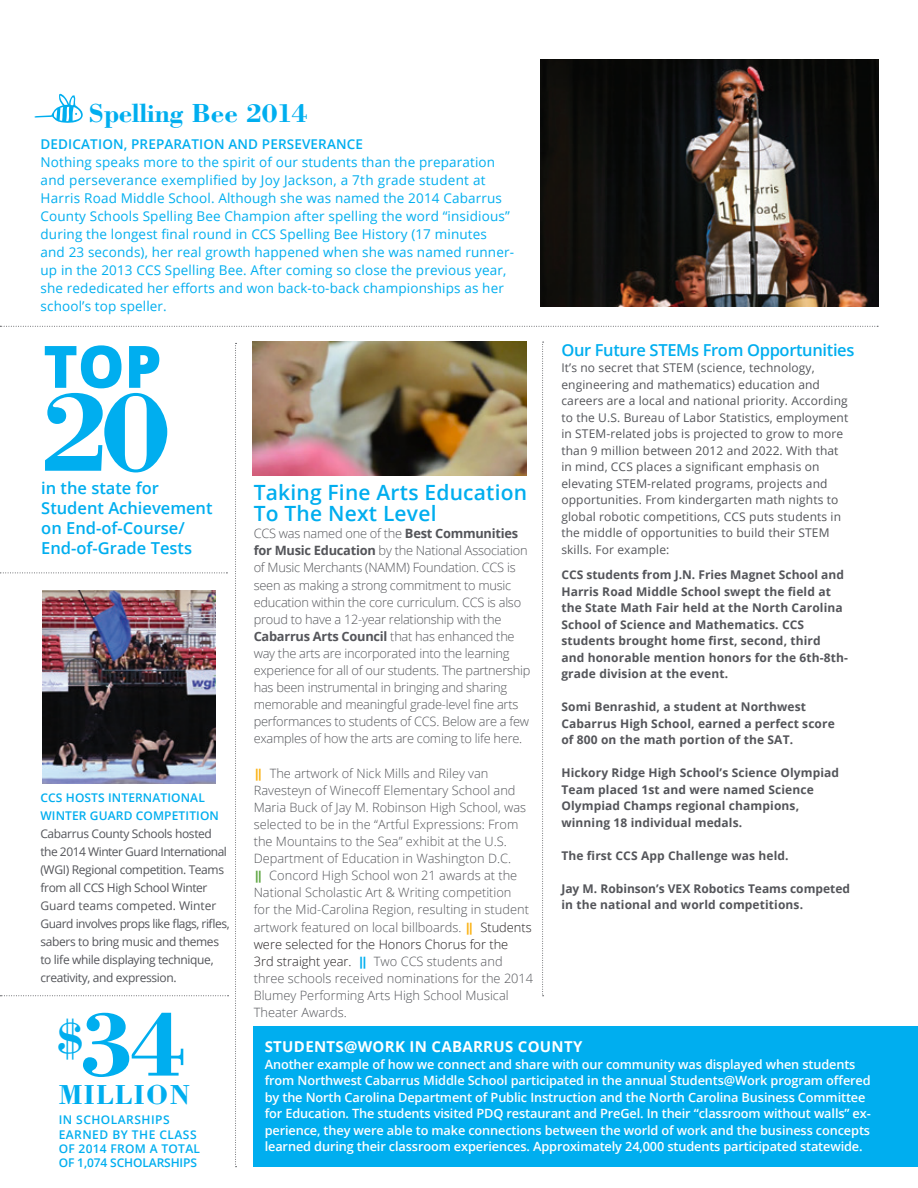
<style>
.page{position:relative;width:918px;height:1188px;background:#fff}
.page>*{position:absolute;margin:0;border:0;box-sizing:border-box;transform-origin:0 0}
.t1{font:700 117px "Bodoni";color:#00aeef}
.t2{font:700 94.5px "Bodoni";color:#00aeef}
.t3{font:800 58.5px "Open Sans";color:#00aeef}
.t4{font:700 47.25px "Bodoni";color:#00aeef}
.t5{font:700 28.35px "Bodoni";letter-spacing:.05em;color:#00aeef}
.t6{font:700 27px "Bodoni";color:#00aeef}
.t7{font:600 21px/21px "Open Sans";letter-spacing:.01em;color:#00aeef}
.t8{font:600 16.5px/19.8px "Open Sans";color:#00aeef}
.t9{font:600 16.5px "Open Sans";letter-spacing:-.02em;color:#00aeef}
.t10{font:700 15px "Open Sans";letter-spacing:.02em;color:#fff}
.t11{font:13.5px/18px "Open Sans";letter-spacing:.01em;color:#00aeef}
.t12{font:600 13.5px "Open Sans";letter-spacing:.01em;color:#00aeef}
.t13{font:300 12.9px/17.1px "Open Sans";color:#54555a}
.t14{font:300 12.9px/17.1px "Open Sans";letter-spacing:-.02em;color:#54555a}
.t15{font:600 12.75px/16.5px "Open Sans";letter-spacing:-.01em;color:#fff}
.t16{font:700 12px/16.5px "Open Sans";letter-spacing:.01em;color:#54555a}
.t17{font:12px/16.5px "Open Sans";letter-spacing:.01em;color:#54555a}
.t18{font:12px/18px "Open Sans";letter-spacing:-.03em;color:#54555a}
.t19{font:600 12px/14.4px "Open Sans";letter-spacing:.01em;color:#00aeef}
.s1{font-weight:700}
.s2{font-weight:800;font-size:12.15px;color:#fbb316}
.s3{font-weight:800;font-size:12.15px;color:#60a744}
.s4{color:#231f20}
.s5{font-weight:800;font-size:12.15px;color:#00aeef}
</style>
<div class="page">
<svg style="left:542px;top:342px;width:2px;height:654px"></svg>
<svg style="left:235px;top:343px;width:2px;height:824px"></svg>
<svg style="left:0;top:573px;width:227px;height:1px"></svg>
<svg style="left:0;top:326px;width:878px;height:1px"></svg>
<svg style="left:35px;top:94px;width:48px;height:29px"></svg>
<img style="left:253px;top:342px;width:274px;height:133px">
<svg style="left:0;top:995px;width:229px;height:1px"></svg>
<img style="left:42px;top:591px;width:173px;height:193px">
<img style="left:540px;top:59px;width:338px;height:248px">
<div style="left:254px;top:1026px;width:664px;height:141px;background:#00aeef"></div>
<p class="t6" style="left:89px;top:97px;width:221px">Spelling Bee 2014</p>
<p class="t12" style="left:41px;top:135px;width:324px">DEDICATION, PREPARATION AND PERSEVERANCE</p>
<p class="t11" style="left:41px;top:152px;width:456px">Nothing speaks more to the spirit of our students than the preparation</p>
<p class="t11" style="left:41px;top:170px;width:471px">and perseverance exemplified by Joy Jackson, a 7th grade student at Harris Road Middle School. Although she was named the 2014 Cabarrus County Schools Spelling Bee Champion after spelling the word “insidious” during the longest final round in CCS Spelling Bee History (17 minutes</p>
<p class="t11" style="left:41px;top:242px;width:475px">and 23 seconds), her real growth happened when she was named runner-</p>
<p class="t11" style="left:41px;top:260px;width:467px">up in the 2013 CCS Spelling Bee. After coming so close the previous year, she rededicated her efforts and won back-to-back championships as her school’s top speller.</p>
<p class="t3" style="left:43px;top:322px;width:120px">TOP</p>
<p class="t1" style="left:40px;top:359px;width:133px">20</p>
<p class="t8" style="left:41px;top:478px;width:173px">in the state for<br>Student Achievement on End-of-Course/<br>End-of-Grade Tests</p>
<p class="t19" style="left:40px;top:788px;width:180px;line-height:18px">CCS HOSTS INTERNATIONAL<br>WINTER GUARD COMPETITION</p>
<p class="t18" style="left:40px;top:824px;width:191px">Cabarrus County Schools hosted the 2014 Winter Guard International (WGI) Regional competition. Teams from all CCS High School Winter Guard teams competed. Winter Guard involves props like flags, rifles, sabers to bring music and themes to life while displaying technique, creativity, and expression.</p>
<p class="t2" style="left:78px;top:985px;width:110px">34</p>
<p class="t19" style="left:59px;top:1112px;width:143px">IN SCHOLARSHIPS<br>EARNED BY THE CLASS<br>OF 2014 FROM A TOTAL<br>OF 1,074 SCHOLARSHIPS</p>
<p class="t4" style="left:56px;top:1007px;width:30px">$</p>
<p class="t5" style="left:59px;top:1077px;width:133px">MILLION</p>
<p class="t7" style="left:254px;top:482px;width:275px">Taking Fine Arts Education<br>To The Next Level</p>
<p class="t14" style="left:254px;top:525px;width:278px">CCS was named one of the <span class="s1">Best Communities for Music Education</span> by the National Association of Music Merchants (NAMM) Foundation. CCS is seen as making a strong commitment to music education within the core curriculum. CCS is also proud to have a 12-year relationship with the <span class="s1">Cabarrus Arts Council</span> that has enhanced the way the arts are incorporated into the learning experience for all of our students. The partnership has been instrumental in bringing and sharing memorable and meaningful grade-level fine arts performances to students of CCS. Below are a few examples of how the arts are coming to life here.</p>
<p class="t13" style="left:254px;top:764px;width:281px"><span class="s2">||</span> The artwork of Nick Mills and Riley van Ravesteyn of Winecoff Elementary School and Maria Buck of Jay M. Robinson High School, was selected to be in the “Artful Expressions: From the Mountains to the Sea” exhibit at the U.S.<br>Department of Education in Washington D.C.<br><span class="s3">||</span> Concord High School won 21 awards at the National Scholastic Art &amp; Writing competition<br>for the Mid-Carolina Region, resulting in student artwork featured on local billboards. <span class="s2">||</span> <span class="s4">Students were selected for the Honors Chorus for the<br>3rd straight year.</span> <span class="s5">||</span> Two CCS students and three schools received nominations for the 2014<br>Blumey Performing Arts High School Musical Theater Awards.</p>
<p class="t9" style="left:561px;top:338px;width:295px">Our Future STEMs From Opportunities</p>
<p class="t17" style="left:561px;top:359px;width:288px">It’s no secret that STEM (science, technology, engineering and mathematics) education and careers are a local and national priority. According to the U.S. Bureau of Labor Statistics, employment in STEM-related jobs is projected to grow to more than 9 million between 2012 and 2022. With that in mind, CCS places a significant emphasis on elevating STEM-related programs, projects and opportunities. From kindergarten math nights to global robotic competitions, CCS puts students in the middle of opportunities to build their STEM skills. For example:</p>
<p class="t16" style="left:561px;top:566px;width:284px">CCS students from J.N. Fries Magnet School and<br>Harris Road Middle School swept the field at</p>
<p class="t16" style="left:561px;top:599px;width:283px">the State Math Fair held at the North Carolina</p>
<p class="t16" style="left:561px;top:616px;width:288px">School of Science and Mathematics. CCS students brought home first, second, third<br>and honorable mention honors for the 6th-8th&shy;grade division at the event.</p>
<p class="t16" style="left:561px;top:698px;width:246px">Somi Benrashid, a student at Northwest</p>
<p class="t16" style="left:561px;top:715px;width:275px">Cabarrus High School, earned a perfect score</p>
<p class="t16" style="left:561px;top:731px;width:233px">of 800 on the math portion of the SAT.</p>
<p class="t16" style="left:561px;top:764px;width:279px">Hickory Ridge High School’s Science Olympiad<br>Team placed 1st and were named Science</p>
<p class="t16" style="left:561px;top:797px;width:239px">Olympiad Champs regional champions,</p>
<p class="t16" style="left:561px;top:814px;width:182px">winning 18 individual medals.</p>
<p class="t16" style="left:561px;top:847px;width:229px">The first CCS App Challenge was held.</p>
<p class="t16" style="left:561px;top:880px;width:290px">Jay M. Robinson’s VEX Robotics Teams competed in the national and world competitions.</p>
<p class="t10" style="left:265px;top:1036px;width:319px">STUDENTS@WORK IN CABARRUS COUNTY</p>
<p class="t15" style="left:265px;top:1056px;width:608px">Another example of how we connect and share with our community was displayed when students from Northwest Cabarrus Middle School participated in the annual Students@Work program offered by the North Carolina Department of Public Instruction and the North Carolina Business Committee for Education. The students visited PDQ restaurant and PreGel. In their “classroom without walls” ex&shy;perience, they were able to make connections between the world of work and the business concepts learned during their classroom experiences. Approximately 24,000 students participated statewide.</p>
</div>
